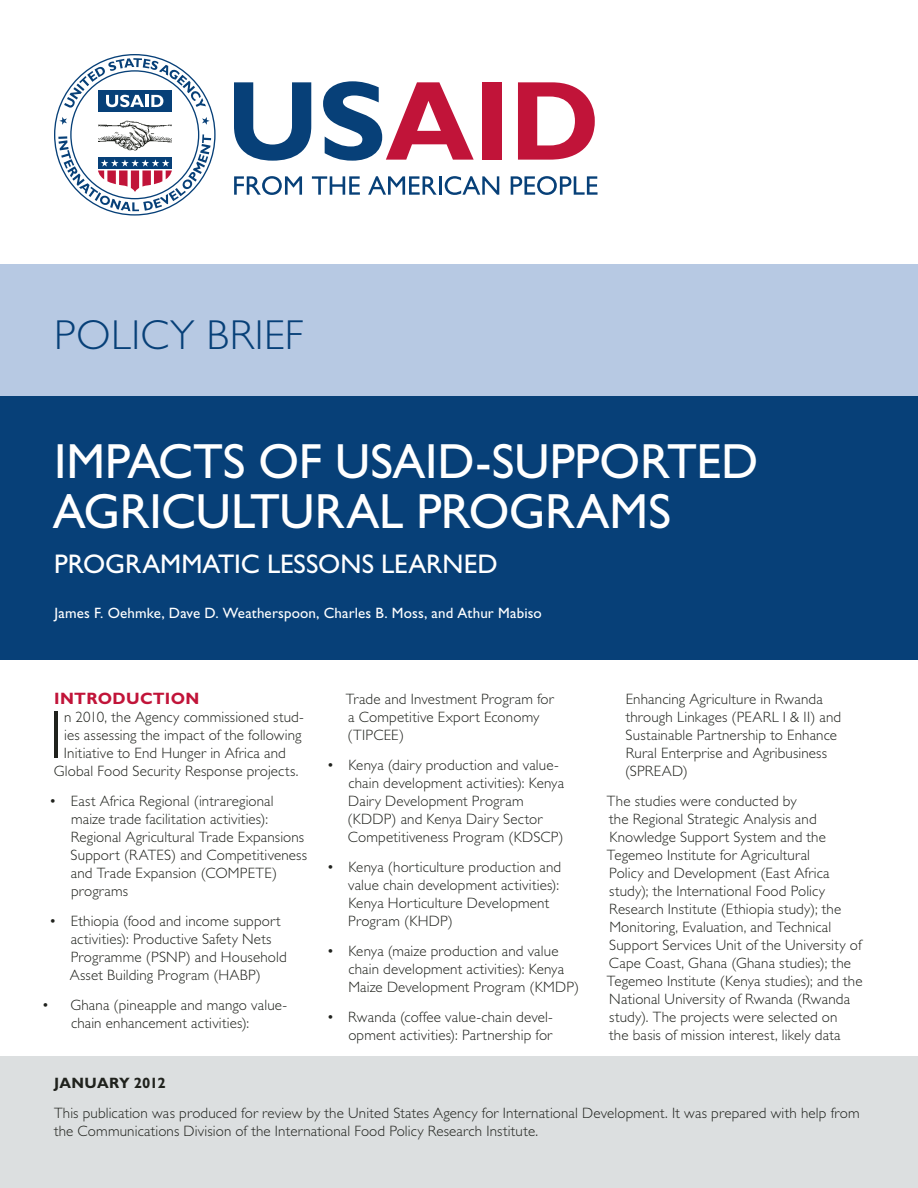
<style>
.page{position:relative;width:918px;height:1188px;background:#fff}
.page>*{position:absolute;margin:0;border:0;box-sizing:border-box;transform-origin:0 0}
.body_init_cap{font:300 67.8px "Gill Sans";color:#20221d}
.t1{font:49.5px/49.5px "Gill Sans";letter-spacing:-.005em;color:#fff}
.t2{font:300 42px "Gill Sans";letter-spacing:.015em;color:#074078}
.subtitle{font:27px "Gill Sans";color:#fff}
.head_1{font:700 16.5px "Gill Sans";letter-spacing:.02em;color:#c11439}
.body{font:300 15px/18px "Gill Sans";letter-spacing:.01em;color:#20221d}
.body_init_cap-2{font:300 15px "Gill Sans";letter-spacing:.01em;color:#20221d}
.author{font:15px "Gill Sans";letter-spacing:.01em;color:#fff}
.t3{font:700 15px "Gill Sans";letter-spacing:.01em;color:#20221d}
</style>
<div class="page">
<svg style="left:234px;top:82px;width:77px;height:79px"></svg>
<svg style="left:323px;top:81px;width:151px;height:80px"></svg>
<div style="left:482px;top:82px;width:19px;height:78px;background:#c11439"></div>
<svg style="left:518px;top:82px;width:77px;height:78px"></svg>
<svg style="left:234px;top:176px;width:68px;height:19px"></svg>
<svg style="left:312px;top:176px;width:48px;height:19px"></svg>
<svg style="left:368px;top:176px;width:131px;height:19px"></svg>
<svg style="left:511px;top:176px;width:87px;height:19px"></svg>
<svg style="left:54px;top:54px;width:162px;height:162px"></svg>
<div style="left:0;top:264px;width:918px;height:132px;background:#b7c9e3"></div>
<div style="left:0;top:1056px;width:918px;height:132px;background:#dcdfe0"></div>
<div style="left:0;top:396px;width:918px;height:264px;background:#074078"></div>
<h3 class="t2" style="left:54px;top:311px;width:250px">POLICY BRIEF</h3>
<p class="t1" style="left:53px;top:436px;width:707px">IMPACTS OF USAID-SUPPORTED<br>AGRICULTURAL PROGRAMS</p>
<p class="subtitle" style="left:54px;top:548px;width:445px">PROGRAMMATIC LESSONS LEARNED</p>
<p class="author" style="left:54px;top:604px;width:489px">James F. Oehmke, Dave D. Weatherspoon, Charles B. Moss, and Athur Mabiso</p>
<p class="head_1" style="left:54px;top:688px;width:147px">INTRODUCTION</p>
<p class="body_init_cap" style="left:49px;top:697px;width:16px">I</p>
<p class="body_init_cap-2" style="left:64px;top:708px;width:241px">n 2010, the Agency commissioned stud-</p>
<p class="body_init_cap-2" style="left:64px;top:726px;width:239px">ies assessing the impact of the following</p>
<p class="body_init_cap-2" style="left:64px;top:744px;width:223px">Initiative to End Hunger in Africa and</p>
<p class="body_init_cap-2" style="left:54px;top:762px;width:246px">Global Food Security Response projects.</p>
<p class="body" style="left:71px;top:792px;width:238px;text-indent:-21px">• East Africa Regional (intraregional maize trade facilitation activities):<br>Regional Agricultural Trade Expansions Support (RATES) and Competitiveness and Trade Expansion (COMPETE) programs</p>
<p class="body" style="left:70px;top:912px;width:218px;text-indent:-20px">• Ethiopia (food and income support activities): Productive Safety Nets Programme (PSNP) and Household Asset Building Program (HABP)</p>
<p class="body" style="left:42px;top:996px;width:247px;text-align:center">• Ghana (pineapple and mango value&shy;chain enhancement activities):</p>
<p class="body" style="left:346px;top:690px;width:210px">Trade and Investment Program for a Competitive Export Economy (TIPCEE)</p>
<p class="body" style="left:348px;top:756px;width:218px;text-indent:-21px">• Kenya (dairy production and value&shy;chain development activities): Kenya Dairy Development Program (KDDP) and Kenya Dairy Sector Competitiveness Program (KDSCP)</p>
<p class="body" style="left:348px;top:858px;width:215px;text-indent:-21px">• Kenya (horticulture production and value chain development activities):<br>Kenya Horticulture Development<br>Program (KHDP)</p>
<p class="body" style="left:348px;top:942px;width:232px;text-indent:-22px">• Kenya (maize production and value chain development activities): Kenya<br>Maize Development Program (KMDP)</p>
<p class="body" style="left:327px;top:1008px;width:228px;text-align:right">• Rwanda (coffee value-chain devel&shy;opment activities): Partnership for</p>
<p class="body" style="left:625px;top:690px;width:218px">Enhancing Agriculture in Rwanda through Linkages (PEARL I &amp; II) and<br>Sustainable Partnership to Enhance<br>Rural Enterprise and Agribusiness (SPREAD)</p>
<p class="body" style="left:607px;top:792px;width:257px">The studies were conducted by<br>the Regional Strategic Analysis and Knowledge Support System and the Tegemeo Institute for Agricultural<br>Policy and Development (East Africa study); the International Food Policy Research Institute (Ethiopia study); the Monitoring, Evaluation, and Technical Support Services Unit of the University of Cape Coast, Ghana (Ghana studies); the Tegemeo Institute (Kenya studies); and the National University of Rwanda (Rwanda study). The projects were selected on<br>the basis of mission interest, likely data</p>
<p class="t3" style="left:54px;top:1074px;width:113px">JANUARY 2012</p>
<p class="body" style="left:54px;top:1104px;width:807px">This publication was produced for review by the United States Agency for International Development. It was prepared with help from the Communications Division of the International Food Policy Research Institute.</p>
</div>
